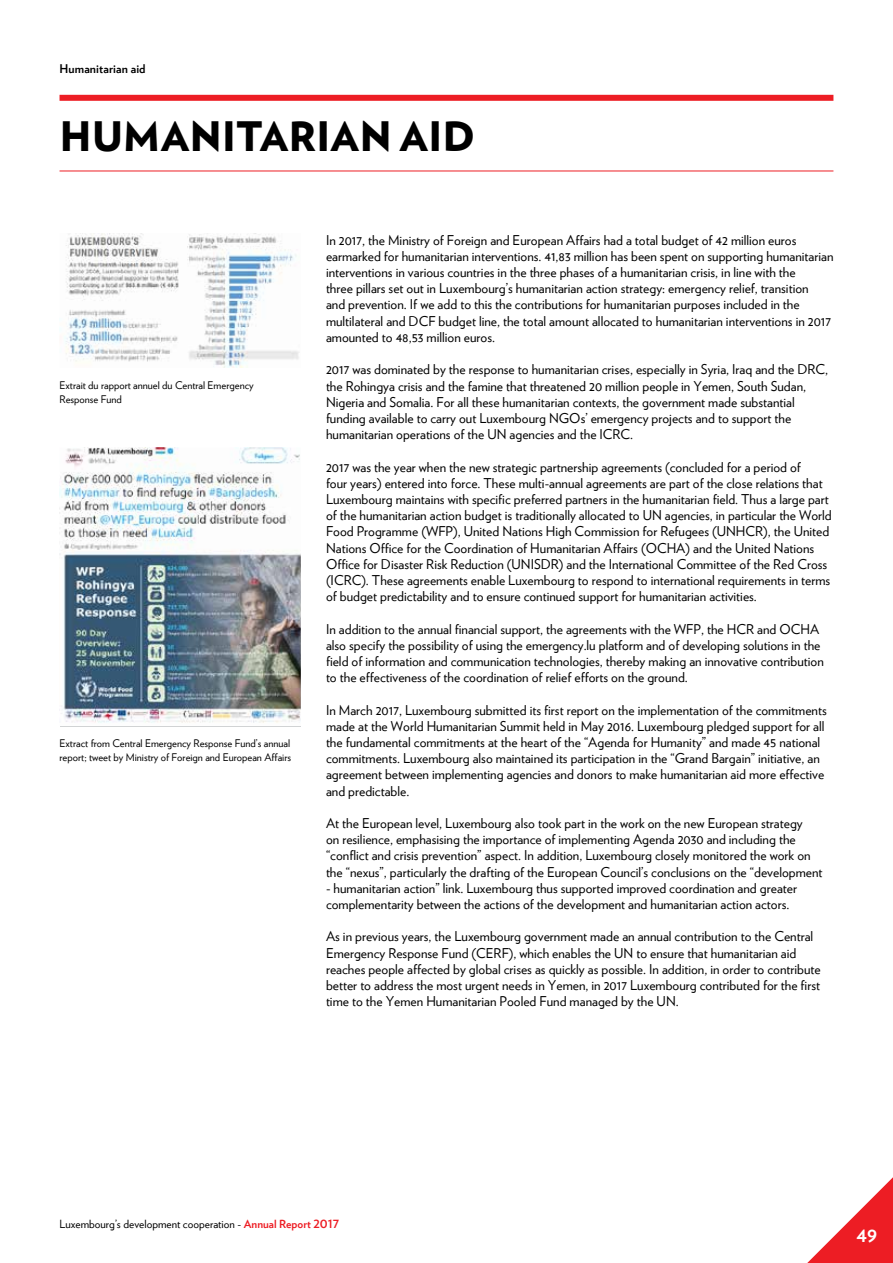
<style>
.page{position:relative;width:893px;height:1263px;background:#fff}
.page>*{position:absolute;margin:0;border:0;box-sizing:border-box;transform-origin:0 0}
.t1{font:900 40.5px "Verlag";letter-spacing:.015em;color:#000}
.t2{font:700 21px "Verlag";color:#fff}
.t3{font:13.5px/16.2px "Verlag";color:#000}
.t4{font:700 12px "Verlag";letter-spacing:.01em;color:#000}
.t5{font:11.25px "Verlag";color:#000}
.t6{font:10.5px/13.5px "Verlag";color:#000}
.s1{font-weight:700;color:#ed1d24}
</style>
<div class="page">
<div style="left:60px;top:95px;width:773px;height:6px;background:#ed1d24"></div>
<svg style="left:807px;top:1177px;width:86px;height:86px"></svg>
<hr style="left:60px;top:171px;width:773px;height:1px;background:#ed1d24">
<img style="left:60px;top:448px;width:240px;height:275px">
<img style="left:64px;top:234px;width:235px;height:134px">
<p class="t4" style="left:60px;top:60px;width:88px">Humanitarian aid</p>
<h1 class="t1" style="left:60px;top:103px;width:417px">HUMANITARIAN AID</h1>
<p class="t6" style="left:60px;top:378px;width:196px">Extrait du rapport annuel du Central Emergency<br>Response Fund</p>
<p class="t6" style="left:60px;top:736px;width:233px">Extract from Central Emergency Response Fund’s annual report; tweet by Ministry of Foreign and European Affairs</p>
<p class="t3" style="left:326px;top:231px;width:509px">In 2017, the Ministry of Foreign and European Affairs had a total budget of 42 million euros earmarked for humanitarian interventions. 41,83 million has been spent on supporting humanitarian interventions in various countries in the three phases of a humanitarian crisis, in line with the<br>three pillars set out in Luxembourg’s humanitarian action strategy: emergency relief, transition<br>and prevention. If we add to this the contributions for humanitarian purposes included in the multilateral and DCF budget line, the total amount allocated to humanitarian interventions in 2017 amounted to 48,53 million euros.</p>
<p class="t3" style="left:326px;top:361px;width:504px">2017 was dominated by the response to humanitarian crises, especially in Syria, Iraq and the DRC, the Rohingya crisis and the famine that threatened 20 million people in Yemen, South Sudan, Nigeria and Somalia. For all these humanitarian contexts, the government made substantial funding available to carry out Luxembourg NGOs’ emergency projects and to support the humanitarian operations of the UN agencies and the ICRC.</p>
<p class="t3" style="left:326px;top:458px;width:507px">2017 was the year when the new strategic partnership agreements (concluded for a period of<br>four years) entered into force. These multi-annual agreements are part of the close relations that Luxembourg maintains with specific preferred partners in the humanitarian field. Thus a large part of the humanitarian action budget is traditionally allocated to UN agencies, in particular the World Food Programme (WFP), United Nations High Commission for Refugees (UNHCR), the United Nations Office for the Coordination of Humanitarian Affairs (OCHA) and the United Nations Office for Disaster Risk Reduction (UNISDR) and the International Committee of the Red Cross (ICRC). These agreements enable Luxembourg to respond to international requirements in terms of budget predictability and to ensure continued support for humanitarian activities.</p>
<p class="t3" style="left:326px;top:620px;width:499px">In addition to the annual financial support, the agreements with the WFP, the HCR and OCHA also specify the possibility of using the emergency.lu platform and of developing solutions in the field of information and communication technologies, thereby making an innovative contribution to the effectiveness of the coordination of relief efforts on the ground.</p>
<p class="t3" style="left:326px;top:701px;width:502px">In March 2017, Luxembourg submitted its first report on the implementation of the commitments made at the World Humanitarian Summit held in May 2016. Luxembourg pledged support for all the fundamental commitments at the heart of the “Agenda for Humanity” and made 45 national commitments. Luxembourg also maintained its participation in the “Grand Bargain” initiative, an agreement between implementing agencies and donors to make humanitarian aid more effective and predictable.</p>
<p class="t3" style="left:326px;top:814px;width:498px">At the European level, Luxembourg also took part in the work on the new European strategy<br>on resilience, emphasising the importance of implementing Agenda 2030 and including the “conflict and crisis prevention” aspect. In addition, Luxembourg closely monitored the work on the “nexus”, particularly the drafting of the European Council’s conclusions on the “development</p>
<p class="t3" style="left:326px;top:879px;width:473px">- humanitarian action” link. Luxembourg thus supported improved coordination and greater complementarity between the actions of the development and humanitarian action actors.</p>
<p class="t3" style="left:326px;top:928px;width:496px">As in previous years, the Luxembourg government made an annual contribution to the Central Emergency Response Fund (CERF), which enables the UN to ensure that humanitarian aid reaches people affected by global crises as quickly as possible. In addition, in order to contribute better to address the most urgent needs in Yemen, in 2017 Luxembourg contributed for the first time to the Yemen Humanitarian Pooled Fund managed by the UN.</p>
<p class="t5" style="left:60px;top:1215px;width:253px">Luxembourg’s development cooperation - <span class="s1">Annual Report</span></p>
<h2 class="t2" style="left:856px;top:1217px;width:22px">49</h2>
</div>
